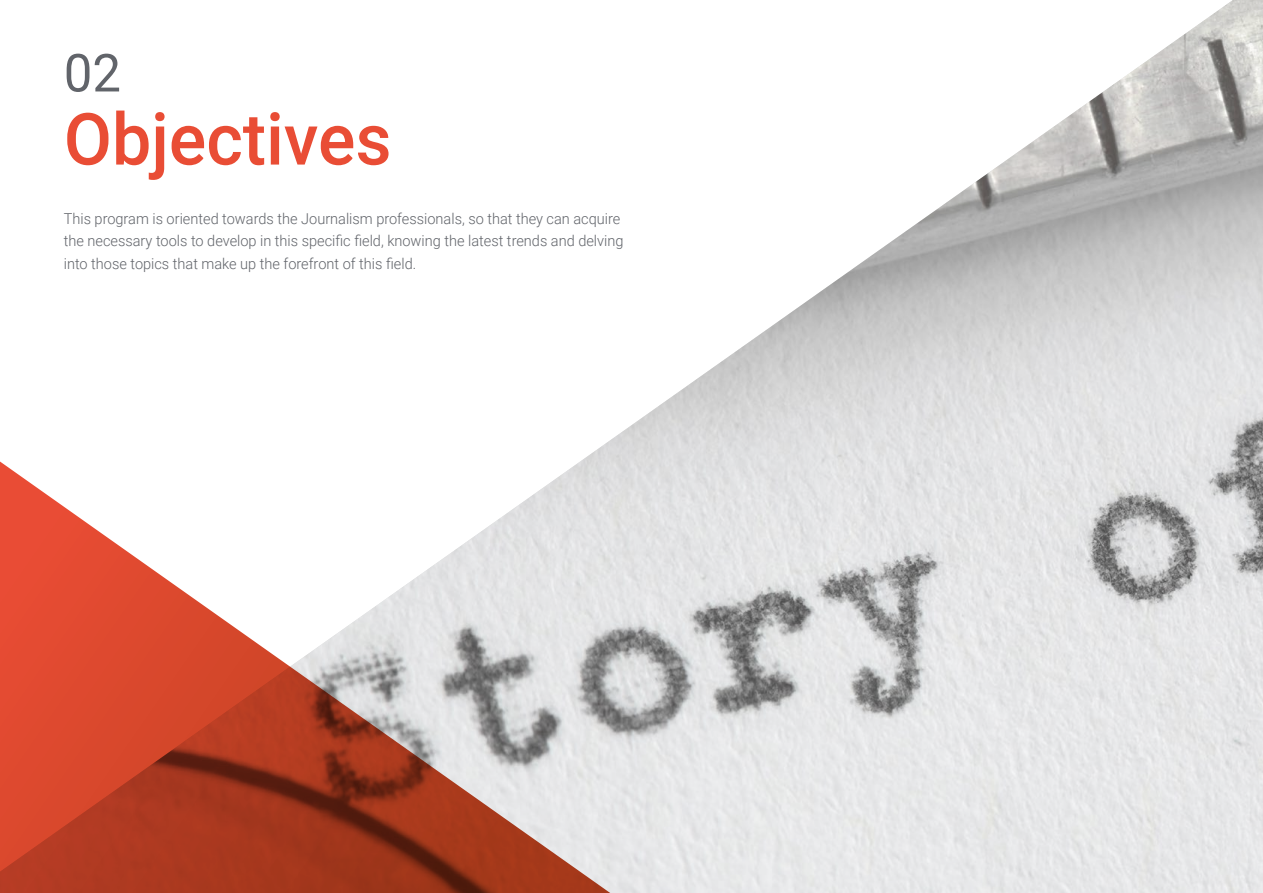
<style>
.page{position:relative;width:1263px;height:893px;background:#fff}
.page>*{position:absolute;margin:0;border:0;box-sizing:border-box;transform-origin:0 0}
.t1{font:500 72px "Roboto";color:#e94d35}
.t2{font:52.5px "Roboto";color:#61646a}
.t3{font:300 15px/22.5px "Roboto";color:#61646a}
</style>
<div class="page">
<img style="left:602px;top:0;width:661px;height:893px">
<svg style="left:0;top:446px;width:640px;height:447px"></svg>
<h2 class="t2" style="left:64px;top:36px;width:59px">02</h2>
<h1 class="t1" style="left:64px;top:89px;width:329px">Objectives</h1>
<p class="t3" style="left:64px;top:207px;width:561px">This program is oriented towards the Journalism professionals, so that they can acquire the necessary tools to develop in this specific field, knowing the latest trends and delving into those topics that make up the forefront of this field.</p>
</div>
